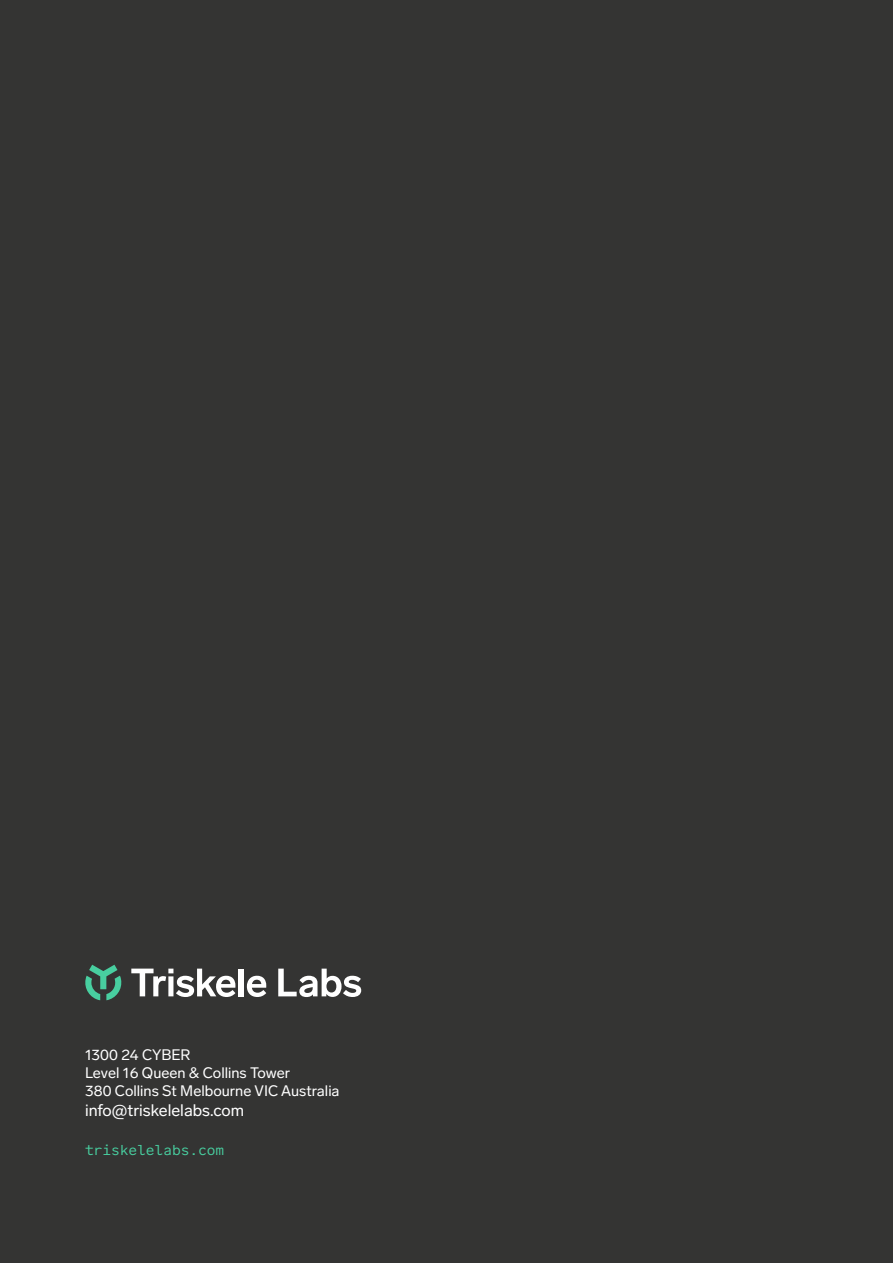
<style>
.page{position:relative;width:893px;height:1263px;background:#343433}
.page>*{position:absolute;margin:0;border:0;box-sizing:border-box;transform-origin:0 0}
.t1{font:16.5px "Lab Grotesque";color:#fff}
.t2{font:15px/18px "Lab Grotesque";color:#fff}
.t3{font:15px "Lab Grotesque Mono";color:#48cfa0}
</style>
<div class="page">
<svg style="left:131px;top:968px;width:104px;height:29px"></svg>
<div style="left:239px;top:969px;width:5px;height:27px;background:#fff"></div>
<svg style="left:247px;top:976px;width:19px;height:21px"></svg>
<svg style="left:278px;top:969px;width:83px;height:28px"></svg>
<svg style="left:85px;top:965px;width:37px;height:35px"></svg>
<p class="t2" style="left:85px;top:1046px;width:256px">1300 24 CYBER<br>Level 16 Queen &amp; Collins Tower<br>380 Collins St Melbourne VIC Australia</p>
<p class="t1" style="left:85px;top:1100px;width:161px">info@triskelelabs.com</p>
<p class="t3" style="left:85px;top:1140px;width:141px">triskelelabs.com</p>
</div>
